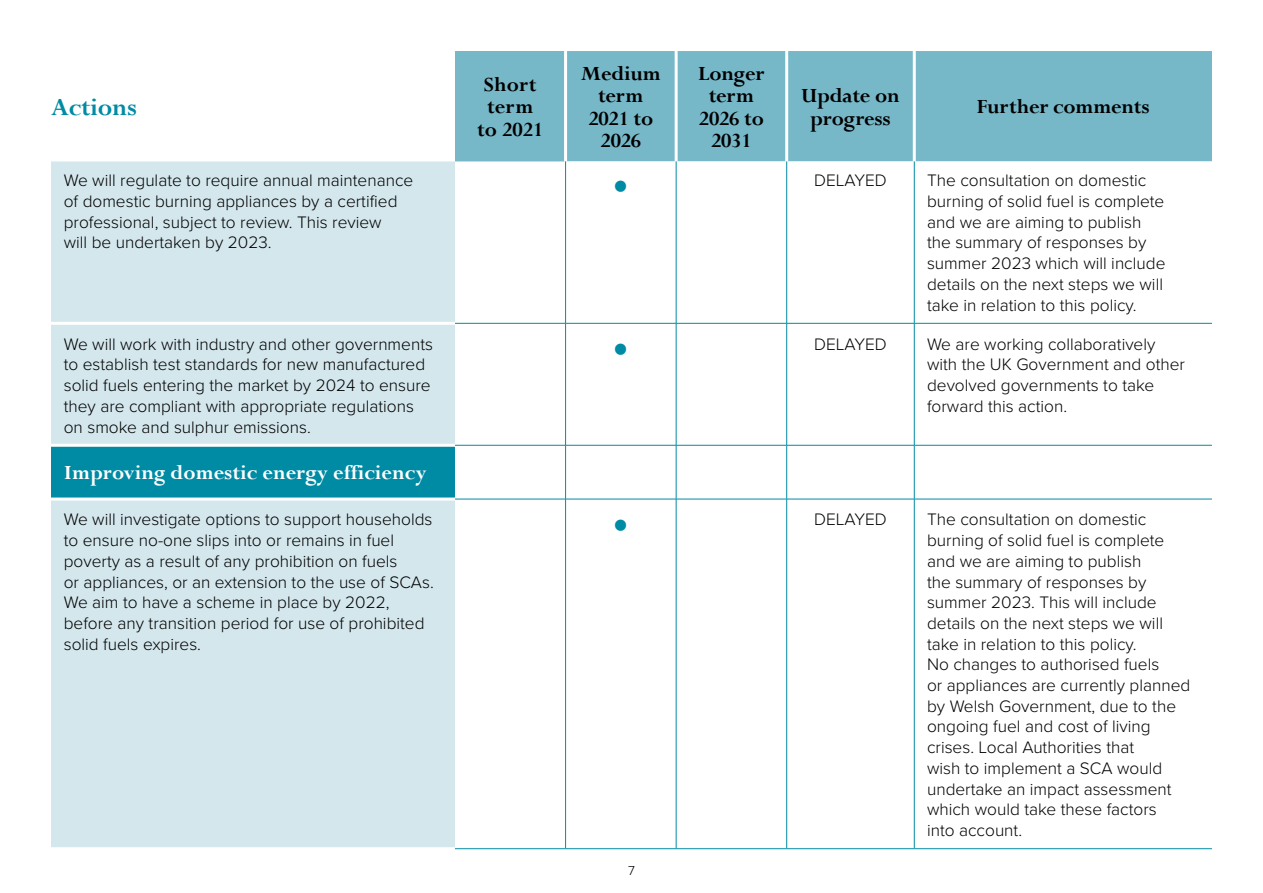
<style>
.page{position:relative;width:1263px;height:893px;background:#fff}
.page>*{position:absolute;margin:0;border:0;box-sizing:border-box;transform-origin:0 0}
.Centred_Dot{font:700 45px "Perpetua";color:#008ba4}
.Action_Heading{font:700 27px "Perpetua";letter-spacing:-.01em;color:#008ba4}
.Table_Headings_Centr{font:700 22.5px/22.5px "Perpetua";letter-spacing:-.01em;color:#000;text-align:center}
.White_Sub_Headings{font:700 22.5px "Perpetua";color:#fff}
.Body_Text{font:700 22.5px/22.5px "Perpetua";color:#000;text-align:center}
.Body_Text-2{font:300 17.25px/20.7px "Proxima Nova";color:#000}
.Body_Text_Centred{font:300 17.25px "Proxima Nova";color:#000}
.t1{font:300 13.5px "Proxima Nova";color:#000}
</style>
<div class="page">
<div style="left:455px;top:51px;width:111px;height:110px;background:#76b7c8"></div>
<div style="left:567px;top:51px;width:645px;height:110px;background:#76b7c8"></div>
<div style="left:51px;top:161px;width:404px;height:686px;background:#d4e7ed"></div>
<svg style="left:455px;top:161px;width:757px;height:687px"></svg>
<div style="left:51px;top:445px;width:404px;height:54px;background:#008ba4"></div>
<hr style="left:564px;top:51px;width:3px;height:110px;background:#fff">
<hr style="left:675px;top:51px;width:3px;height:110px;background:#fff">
<hr style="left:785px;top:51px;width:3px;height:110px;background:#fff">
<hr style="left:913px;top:51px;width:3px;height:110px;background:#fff">
<hr style="left:51px;top:322px;width:404px;height:3px;background:#fff">
<hr style="left:51px;top:444px;width:404px;height:3px;background:#fff">
<hr style="left:51px;top:497px;width:404px;height:3px;background:#fff">
<hr style="left:565px;top:161px;width:1px;height:162px;background:#008ba4">
<hr style="left:676px;top:161px;width:1px;height:162px;background:#008ba4">
<hr style="left:786px;top:161px;width:1px;height:162px;background:#008ba4">
<hr style="left:914px;top:161px;width:1px;height:162px;background:#008ba4">
<hr style="left:455px;top:323px;width:111px;height:1px;background:#008ba4">
<hr style="left:566px;top:323px;width:110px;height:1px;background:#008ba4">
<hr style="left:565px;top:323px;width:1px;height:122px;background:#008ba4">
<hr style="left:676px;top:323px;width:111px;height:1px;background:#008ba4">
<hr style="left:676px;top:323px;width:1px;height:122px;background:#008ba4">
<hr style="left:787px;top:323px;width:127px;height:1px;background:#008ba4">
<hr style="left:786px;top:323px;width:1px;height:122px;background:#008ba4">
<hr style="left:914px;top:323px;width:298px;height:1px;background:#008ba4">
<hr style="left:914px;top:323px;width:1px;height:122px;background:#008ba4">
<hr style="left:455px;top:445px;width:111px;height:1px;background:#008ba4">
<hr style="left:566px;top:445px;width:110px;height:1px;background:#008ba4">
<hr style="left:565px;top:445px;width:1px;height:54px;background:#008ba4">
<hr style="left:676px;top:445px;width:111px;height:1px;background:#008ba4">
<hr style="left:676px;top:445px;width:1px;height:54px;background:#008ba4">
<hr style="left:787px;top:445px;width:127px;height:1px;background:#008ba4">
<hr style="left:786px;top:445px;width:1px;height:54px;background:#008ba4">
<hr style="left:914px;top:445px;width:298px;height:1px;background:#008ba4">
<hr style="left:914px;top:445px;width:1px;height:54px;background:#008ba4">
<hr style="left:455px;top:499px;width:111px;height:1px;background:#008ba4">
<hr style="left:566px;top:499px;width:110px;height:1px;background:#008ba4">
<hr style="left:565px;top:499px;width:1px;height:349px;background:#008ba4">
<hr style="left:676px;top:499px;width:111px;height:1px;background:#008ba4">
<hr style="left:676px;top:499px;width:1px;height:349px;background:#008ba4">
<hr style="left:787px;top:499px;width:127px;height:1px;background:#008ba4">
<hr style="left:786px;top:499px;width:1px;height:349px;background:#008ba4">
<hr style="left:914px;top:499px;width:298px;height:1px;background:#008ba4">
<hr style="left:914px;top:499px;width:1px;height:349px;background:#008ba4">
<hr style="left:455px;top:848px;width:111px;height:1px;background:#008ba4">
<hr style="left:566px;top:848px;width:110px;height:1px;background:#008ba4">
<hr style="left:676px;top:848px;width:111px;height:1px;background:#008ba4">
<hr style="left:787px;top:848px;width:127px;height:1px;background:#008ba4">
<hr style="left:914px;top:848px;width:298px;height:1px;background:#008ba4">
<p class="Action_Heading" style="left:51px;top:90px;width:87px">Actions</p>
<p class="Body_Text" style="left:477px;top:73px;width:68px">Short term to 2021</p>
<p class="Table_Headings_Centr" style="left:581px;top:61px;width:81px">Medium term<br>2021 to<br>2026</p>
<p class="Table_Headings_Centr" style="left:698px;top:61px;width:68px">Longer term<br>2026 to<br>2031</p>
<p class="Table_Headings_Centr" style="left:801px;top:84px;width:100px">Update on progress</p>
<p class="Table_Headings_Centr" style="left:976px;top:95px;width:175px">Further comments</p>
<p class="Body_Text-2" style="left:64px;top:169px;width:351px">We will regulate to require annual maintenance of domestic burning appliances by a certified professional, subject to review. This review<br>will be undertaken by 2023.</p>
<p class="Centred_Dot" style="left:613px;top:160px;width:17px">•</p>
<p class="Body_Text_Centred" style="left:814px;top:168px;width:74px">DELAYED</p>
<p class="Body_Text-2" style="left:927px;top:169px;width:240px">The consultation on domestic burning of solid fuel is complete and we are aiming to publish the summary of responses by summer 2023 which will include details on the next steps we will take in relation to this policy.</p>
<p class="Body_Text-2" style="left:64px;top:333px;width:371px">We will work with industry and other governments to establish test standards for new manufactured solid fuels entering the market by 2024 to ensure they are compliant with appropriate regulations on smoke and sulphur emissions.</p>
<p class="Centred_Dot" style="left:613px;top:323px;width:17px">•</p>
<p class="Body_Text_Centred" style="left:814px;top:331px;width:74px">DELAYED</p>
<p class="Body_Text-2" style="left:927px;top:333px;width:260px">We are working collaboratively with the UK Government and other devolved governments to take forward this action.</p>
<p class="White_Sub_Headings" style="left:64px;top:459px;width:365px">Improving domestic energy efficiency</p>
<p class="Body_Text-2" style="left:64px;top:508px;width:371px">We will investigate options to support households to ensure no-one slips into or remains in fuel poverty as a result of any prohibition on fuels<br>or appliances, or an extension to the use of SCAs.<br>We aim to have a scheme in place by 2022, before any transition period for use of prohibited solid fuels expires.</p>
<p class="Centred_Dot" style="left:613px;top:499px;width:17px">•</p>
<p class="Body_Text_Centred" style="left:814px;top:507px;width:74px">DELAYED</p>
<p class="Body_Text-2" style="left:927px;top:508px;width:265px">The consultation on domestic burning of solid fuel is complete and we are aiming to publish<br>the summary of responses by summer 2023. This will include details on the next steps we will take in relation to this policy.<br>No changes to authorised fuels<br>or appliances are currently planned by Welsh Government, due to the ongoing fuel and cost of living crises. Local Authorities that<br>wish to implement a SCA would undertake an impact assessment which would take these factors<br>into account.</p>
<p class="t1" style="left:628px;top:860px;width:8px">7</p>
</div>
